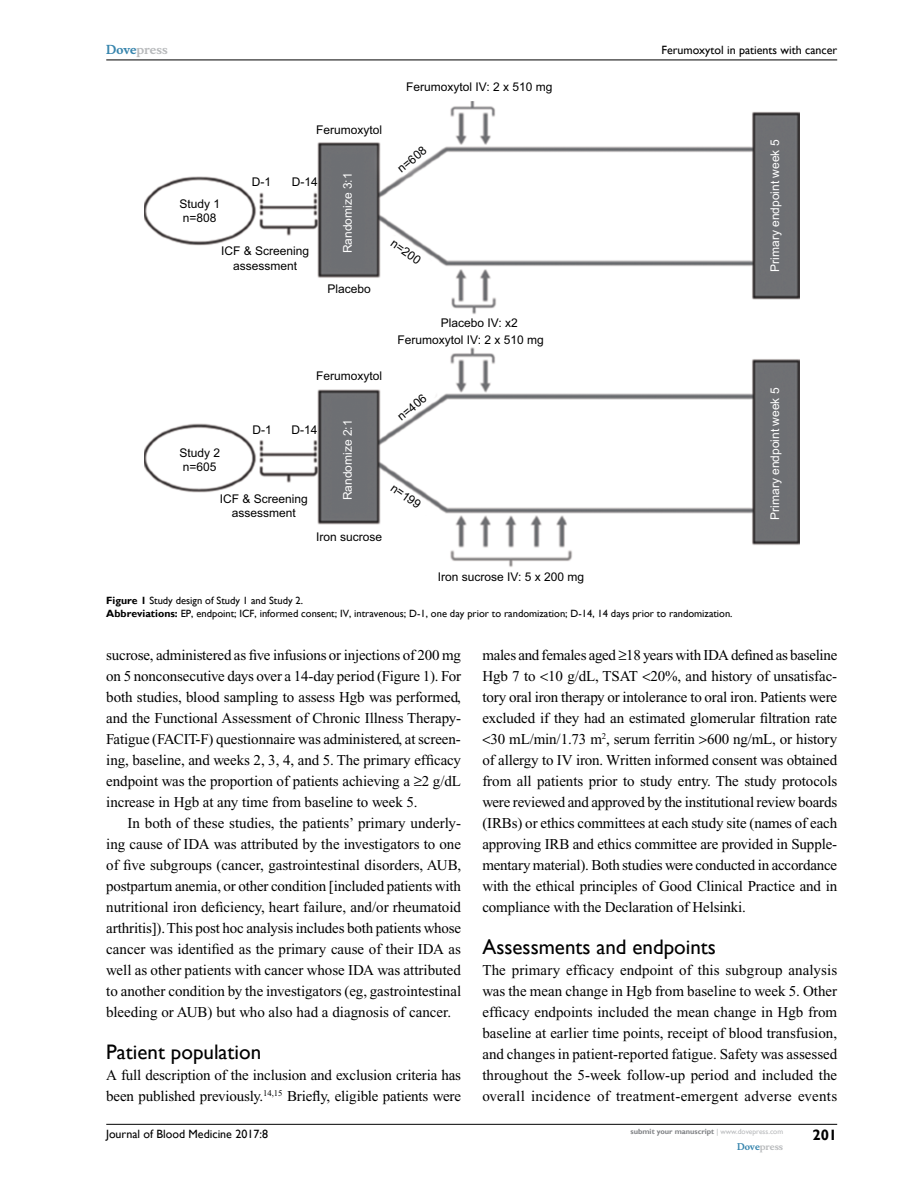
<style>
.page{position:relative;width:918px;height:1188px;background:#fff}
.page>*{position:absolute;margin:0;border:0;box-sizing:border-box;transform-origin:0 0}
.t1{font:21px "Gill Sans";color:#000}
.t2{font:15px/21px "Times New Roman";letter-spacing:-.01em;color:#000;text-align:justify}
.t3{font:700 15px "Gill Sans";color:#000}
.t4{font:12px/14.4px "Arial";color:#000}
.t5{font:12px "Arial";color:#fff}
.t6{font:12px "Gill Sans";color:#000}
.t7{font:700 12px "Musee";color:#b8babc}
.t8{font:10.5px/13.5px "Gill Sans";color:#000}
.t9{font:700 9px "Musee";color:#b8babc}
.t10{font:700 7.5px "Gill Sans";color:#808285}
.s1{color:#3785ad}
.s2{font-weight:700}
.s3{font-weight:400;color:#b8babc}
</style>
<div class="page">
<hr style="left:106px;top:1124px;width:731px;height:1px;background:#000">
<hr style="left:106px;top:60px;width:731px;height:1px;background:#000">
<img style="left:144px;top:101px;width:655px;height:466px">
<p class="t7" style="left:106px;top:43px;width:63px"><span class="s1">Dove</span>press</p>
<p class="t4" style="left:406px;top:80px;width:148px">Ferumoxytol IV: 2 x 510 mg</p>
<p class="t4" style="left:316px;top:122px;width:68px">Ferumoxytol</p>
<p class="t4" style="left:179px;top:197px;width:42px">Study 1 n=808</p>
<p class="t4" style="left:252px;top:175px;width:21px">D-1</p>
<p class="t4" style="left:292px;top:175px;width:28px">D-14</p>
<p class="t4" style="left:221px;top:244px;width:90px;text-align:center">ICF &amp; Screening assessment</p>
<p class="t5" style="left:339px;top:253px;width:82px;rotate:-90deg">Randomize 3:1</p>
<p class="t4" style="left:328px;top:282px;width:45px">Placebo</p>
<p class="t4" style="left:394px;top:164px;width:35px;rotate:-39deg">n=608</p>
<p class="t4" style="left:397px;top:236px;width:35px;rotate:36deg">n=200</p>
<p class="t4" style="left:441px;top:315px;width:78px">Placebo IV: x2</p>
<p class="t4" style="left:398px;top:333px;width:148px">Ferumoxytol IV: 2 x 510 mg</p>
<p class="t4" style="left:316px;top:368px;width:68px">Ferumoxytol</p>
<p class="t4" style="left:179px;top:445px;width:42px">Study 2 n=605</p>
<p class="t4" style="left:252px;top:422px;width:21px">D-1</p>
<p class="t4" style="left:291px;top:422px;width:28px">D-14</p>
<p class="t4" style="left:220px;top:491px;width:90px;text-align:center">ICF &amp; Screening assessment</p>
<p class="t5" style="left:339px;top:500px;width:82px;rotate:-90deg">Randomize 2:1</p>
<p class="t4" style="left:316px;top:530px;width:68px">Iron sucrose</p>
<p class="t4" style="left:394px;top:412px;width:35px;rotate:-39deg">n=406</p>
<p class="t4" style="left:397px;top:480px;width:35px;rotate:36deg">n=199</p>
<p class="t4" style="left:438px;top:570px;width:148px">Iron sucrose IV: 5 x 200 mg</p>
<p class="t6" style="left:662px;top:43px;width:177px">Ferumoxytol in patients with cancer</p>
<p class="t5" style="left:767px;top:272px;width:134px;rotate:-90deg">Primary endpoint week 5</p>
<p class="t5" style="left:767px;top:520px;width:134px;rotate:-90deg">Primary endpoint week 5</p>
<p class="t8" style="left:106px;top:594px;width:628px"><span class="s2">Figure 1</span> Study design of Study 1 and Study 2.<br><span class="s2">Abbreviations:</span> EP, endpoint; ICF, informed consent; IV, intravenous; D-1, one day prior to randomization; D-14, 14 days prior to randomization.</p>
<p class="t2" style="left:106px;top:644px;width:356px">sucrose, administered as five infusions or injections of 200 mg on 5 nonconsecutive days over a 14-day period (Figure 1). For both studies, blood sampling to assess Hgb was performed, and the Functional Assessment of Chronic Illness Therapy-Fatigue (FACIT-F) questionnaire was administered, at screen&shy;ing, baseline, and weeks 2, 3, 4, and 5. The primary efficacy endpoint was the proportion of patients achieving a ≥2 g/dL increase in Hgb at any time from baseline to week 5.</p>
<p class="t2" style="left:106px;top:812px;width:356px;text-indent:21px">In both of these studies, the patients’ primary underly&shy;ing cause of IDA was attributed by the investigators to one of five subgroups (cancer, gastrointestinal disorders, AUB, postpartum anemia, or other condition [included patients with nutritional iron deficiency, heart failure, and/or rheumatoid arthritis]). This post hoc analysis includes both patients whose cancer was identified as the primary cause of their IDA as well as other patients with cancer whose IDA was attributed to another condition by the investigators (eg, gastrointestinal bleeding or AUB) but who also had a diagnosis of cancer.</p>
<h1 class="t1" style="left:106px;top:1039px;width:157px">Patient population</h1>
<p class="t2" style="left:106px;top:1064px;width:356px">A full description of the inclusion and exclusion criteria has been published previously.<sup>14,15</sup> Briefly, eligible patients were</p>
<p class="t2" style="left:482px;top:644px;width:356px">males and females aged ≥18 years with IDA defined as baseline</p>
<p class="t2" style="left:482px;top:665px;width:356px">Hgb 7 to 10 g/dL, TSAT 20%, and history of unsatisfac-</p>
<p class="t2" style="left:482px;top:686px;width:356px">tory oral iron therapy or intolerance to oral iron. Patients were</p>
<p class="t2" style="left:482px;top:707px;width:356px">excluded if they had an estimated glomerular filtration rate</p>
<p class="t2" style="left:490px;top:728px;width:348px">30 mL/min/1.73 m<sup>2</sup>, serum ferritin 600 ng/mL, or history</p>
<p class="t2" style="left:482px;top:749px;width:356px">of allergy to IV iron. Written informed consent was obtained</p>
<p class="t2" style="left:482px;top:770px;width:356px">from all patients prior to study entry. The study protocols</p>
<p class="t2" style="left:482px;top:791px;width:356px">were reviewed and approved by the institutional review boards</p>
<p class="t2" style="left:482px;top:812px;width:356px">(IRBs) or ethics committees at each study site (names of each</p>
<p class="t2" style="left:482px;top:833px;width:356px">approving IRB and ethics committee are provided in Supple-</p>
<p class="t2" style="left:482px;top:854px;width:356px">mentary material). Both studies were conducted in accordance</p>
<p class="t2" style="left:482px;top:875px;width:356px">with the ethical principles of Good Clinical Practice and in</p>
<p class="t2" style="left:482px;top:896px;width:265px">compliance with the Declaration of Helsinki.</p>
<h1 class="t1" style="left:482px;top:934px;width:235px">Assessments and endpoints</h1>
<p class="t2" style="left:482px;top:959px;width:357px">The primary efficacy endpoint of this subgroup analysis was the mean change in Hgb from baseline to week 5. Other efficacy endpoints included the mean change in Hgb from baseline at earlier time points, receipt of blood transfusion, and changes in patient-reported fatigue. Safety was assessed throughout the 5-week follow-up period and included the overall incidence of treatment-emergent adverse events</p>
<p class="t6" style="left:106px;top:1127px;width:163px">Journal of Blood Medicine 2017:8</p>
<p class="t10" style="left:631px;top:1127px;width:154px">submit your manuscript <span class="s3">| www.dovepress.com</span></p>
<p class="t9" style="left:737px;top:1141px;width:48px"><span class="s1">Dove</span>press</p>
<p class="t3" style="left:812px;top:1126px;width:26px">201</p>
</div>
